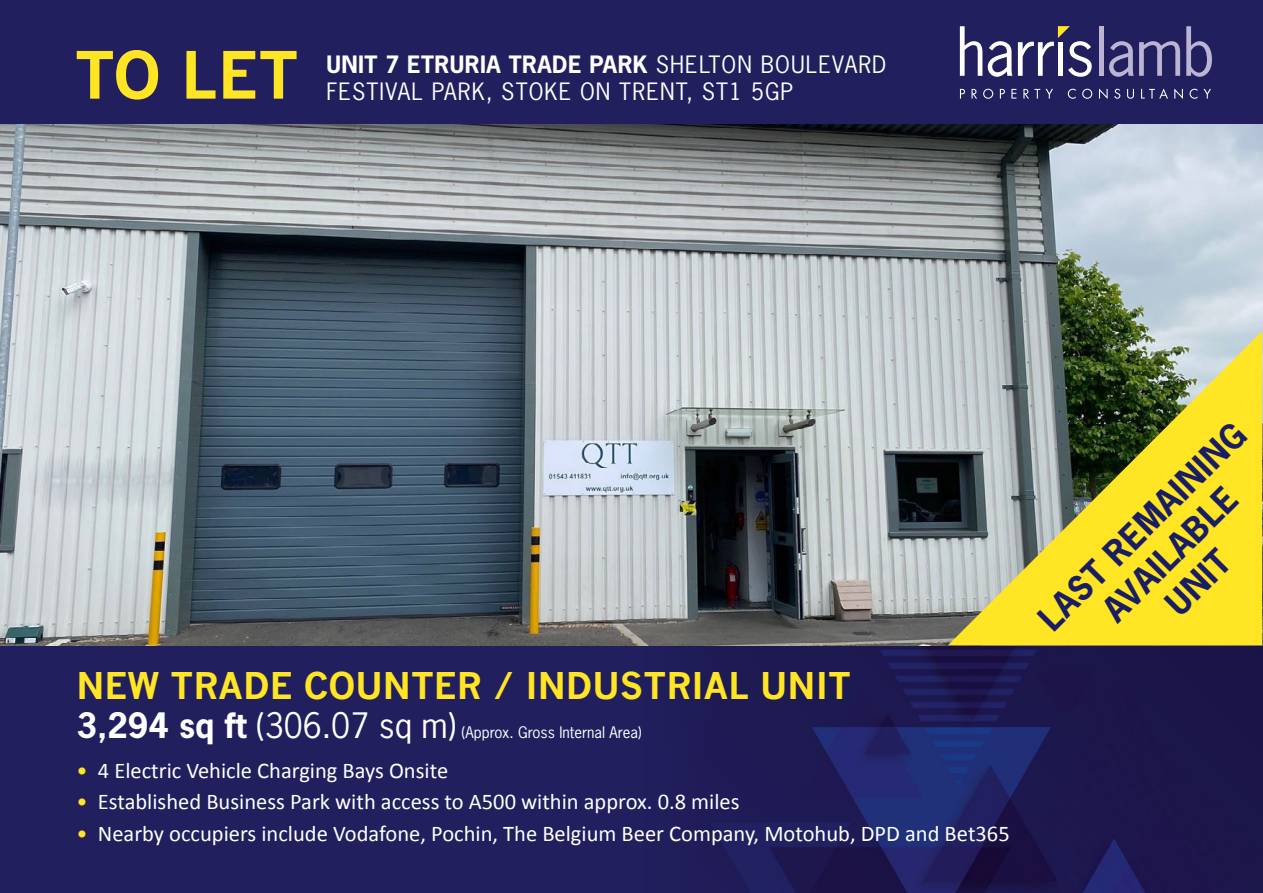
<style>
.page{position:relative;width:1263px;height:893px;background:#fff}
.page>*{position:absolute;margin:0;border:0;box-sizing:border-box;transform-origin:0 0}
.t1{font:700 63.9px "News Gothic";color:#ffe524}
.t2{font:700 36px "News Gothic";color:#ffe524}
.t3{font:700 33px/39.6px "News Gothic Std";color:#191d63;text-align:center}
.t4{font:22.5px "Calibri";color:#fff}
.t5{font:22.5px/27px "News Gothic Std";letter-spacing:.05em;color:#fff}
.t6{font:15px "News Gothic Std";color:#fff}
.s1{font-weight:700}
.s2{font-weight:700;font-size:33px}
.s3{font-size:33px}
.s4{color:#ffe524}
</style>
<div class="page">
<div style="left:0;top:0;width:1263px;height:125px;background:#211f5e"></div>
<img style="left:0;top:125px;width:1263px;height:521px">
<div style="left:0;top:646px;width:1263px;height:247px;background:#211f5e"></div>
<img style="left:711px;top:646px;width:552px;height:247px">
<svg style="left:960px;top:26px;width:22px;height:50px"></svg>
<svg style="left:988px;top:41px;width:24px;height:36px"></svg>
<hr style="left:1099px;top:26px;width:4px;height:50px;background:#bbb4d3">
<svg style="left:1109px;top:41px;width:71px;height:36px"></svg>
<svg style="left:1186px;top:26px;width:26px;height:51px"></svg>
<svg style="left:1018px;top:26px;width:74px;height:51px"></svg>
<svg style="left:960px;top:89px;width:5px;height:10px"></svg>
<svg style="left:971px;top:89px;width:6px;height:10px"></svg>
<svg style="left:983px;top:89px;width:10px;height:10px"></svg>
<svg style="left:1000px;top:89px;width:5px;height:10px"></svg>
<svg style="left:1011px;top:89px;width:5px;height:10px"></svg>
<svg style="left:1023px;top:89px;width:30px;height:10px"></svg>
<svg style="left:1068px;top:89px;width:8px;height:10px"></svg>
<svg style="left:1082px;top:89px;width:10px;height:10px"></svg>
<svg style="left:1099px;top:88px;width:8px;height:11px"></svg>
<svg style="left:1114px;top:89px;width:6px;height:10px"></svg>
<svg style="left:1127px;top:89px;width:7px;height:10px"></svg>
<svg style="left:1141px;top:88px;width:27px;height:11px"></svg>
<svg style="left:1174px;top:88px;width:9px;height:11px"></svg>
<svg style="left:1189px;top:89px;width:8px;height:10px"></svg>
<svg style="left:1203px;top:89px;width:8px;height:10px"></svg>
<svg style="left:948px;top:331px;width:314px;height:314px;background:#bbb551"></svg>
<h1 class="t1" style="left:75px;top:36px;width:226px">TO LET</h1>
<p class="t5" style="left:326px;top:51px;width:562px"><span class="s1">UNIT 7 ETRURIA TRADE PARK</span> SHELTON BOULEVARD<br>FESTIVAL PARK, STOKE ON TRENT, ST1 5GP</p>
<h2 class="t2" style="left:77px;top:664px;width:776px">NEW TRADE COUNTER / INDUSTRIAL UNIT</h2>
<p class="t6" style="left:77px;top:723px;width:567px"><span class="s2">3,294 sq ft</span> <span class="s3">(306.07 sq m)</span> (Approx. Gross Internal Area)</p>
<p class="t4" style="left:77px;top:756px;width:373px"><span class="s4">•</span> 4 Electric Vehicle Charging Bays Onsite</p>
<p class="t4" style="left:77px;top:788px;width:664px"><span class="s4">•</span> Established Business Park with access to A500 within approx. 0.8 miles</p>
<p class="t4" style="left:77px;top:819px;width:935px"><span class="s4">•</span> Nearby occupiers include Vodafone, Pochin, The Belgium Beer Company, Motohub, DPD and Bet365</p>
<h3 class="t3" style="left:1030px;top:609px;width:278px;rotate:-45deg">LAST REMAINING<br>AVAILABLE<br>UNIT</h3>
</div>
